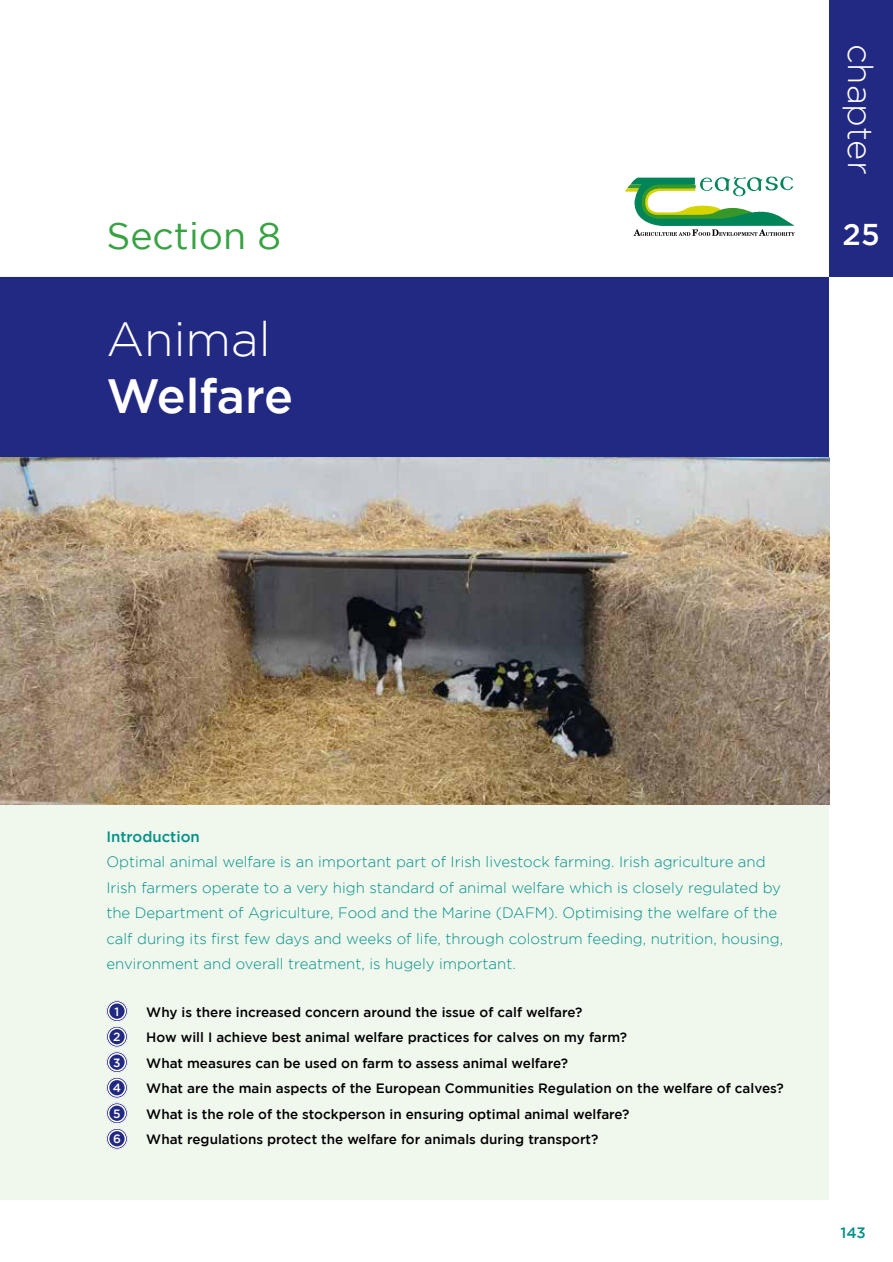
<style>
.page{position:relative;width:893px;height:1262px;background:#fff}
.page>*{position:absolute;margin:0;border:0;box-sizing:border-box;transform-origin:0 0}
.t1{font:500 48px "Gotham";letter-spacing:-.01em;color:#fff}
.t2{font:300 48px "Gotham";color:#fff}
.t3{font:37.5px "Gotham";color:#36a242}
.t4{font:300 34.5px "Gotham";color:#fff}
.t5{font:500 30px "Gotham";color:#fff}
.t6{font:300 15px/25.5px "Gotham";color:#009089}
.t7{font:500 15px "Gotham";color:#009089}
.t8{font:500 13.5px/25.5px "Gotham";color:#000}
.t9{font:500 12px/25.5px "Gotham";color:#fff}
</style>
<div class="page">
<div style="left:0;top:276px;width:829px;height:923px;background:#f0f7ed"></div>
<div style="left:0;top:276px;width:829px;height:183px;background:#222983"></div>
<div style="left:829px;top:0;width:64px;height:276px;background:#222983"></div>
<svg style="left:625px;top:176px;width:170px;height:60px"></svg>
<img style="left:0;top:457px;width:829px;height:347px">
<div style="left:108px;top:1027px;width:18px;height:18px;background:#222983;border-radius:50%"></div>
<div style="left:106px;top:1026px;width:22px;height:21px;border:3px solid #222983;border-radius:50%"></div>
<div style="left:106px;top:1026px;width:22px;height:21px;border:1px solid #fff;border-radius:50%"></div>
<div style="left:108px;top:1027px;width:18px;height:18px;border:2px solid #fff;border-radius:50%"></div>
<div style="left:108px;top:1053px;width:18px;height:18px;background:#222983;border-radius:50%"></div>
<div style="left:106px;top:1051px;width:22px;height:21px;border:3px solid #222983;border-radius:50%"></div>
<div style="left:106px;top:1051px;width:22px;height:21px;border:1px solid #fff;border-radius:50%"></div>
<div style="left:108px;top:1053px;width:18px;height:18px;border:2px solid #fff;border-radius:50%"></div>
<div style="left:108px;top:1078px;width:18px;height:18px;background:#222983;border-radius:50%"></div>
<div style="left:106px;top:1077px;width:22px;height:21px;border:3px solid #222983;border-radius:50%"></div>
<div style="left:106px;top:1077px;width:22px;height:21px;border:1px solid #fff;border-radius:50%"></div>
<div style="left:108px;top:1078px;width:18px;height:18px;border:2px solid #fff;border-radius:50%"></div>
<div style="left:108px;top:1104px;width:18px;height:18px;background:#222983;border-radius:50%"></div>
<div style="left:106px;top:1102px;width:22px;height:21px;border:3px solid #222983;border-radius:50%"></div>
<div style="left:106px;top:1102px;width:22px;height:21px;border:1px solid #fff;border-radius:50%"></div>
<div style="left:108px;top:1104px;width:18px;height:18px;border:2px solid #fff;border-radius:50%"></div>
<div style="left:108px;top:1129px;width:18px;height:18px;background:#222983;border-radius:50%"></div>
<div style="left:106px;top:1128px;width:22px;height:21px;border:3px solid #222983;border-radius:50%"></div>
<div style="left:106px;top:1128px;width:22px;height:21px;border:1px solid #fff;border-radius:50%"></div>
<div style="left:108px;top:1129px;width:18px;height:18px;border:2px solid #fff;border-radius:50%"></div>
<div style="left:108px;top:1002px;width:18px;height:18px;background:#222983;border-radius:50%"></div>
<div style="left:106px;top:1000px;width:22px;height:21px;border:3px solid #222983;border-radius:50%"></div>
<div style="left:106px;top:1000px;width:22px;height:21px;border:1px solid #fff;border-radius:50%"></div>
<div style="left:108px;top:1002px;width:18px;height:18px;border:2px solid #fff;border-radius:50%"></div>
<h3 class="t4" style="left:879px;top:44px;width:132px;rotate:90deg">chapter</h3>
<h2 class="t3" style="left:106px;top:214px;width:176px">Section 8</h2>
<h3 class="t5" style="left:843px;top:217px;width:39px">25</h3>
<h1 class="t2" style="left:106px;top:312px;width:166px">Animal</h1>
<h1 class="t1" style="left:106px;top:369px;width:188px">Welfare</h1>
<p class="t7" style="left:106px;top:828px;width:95px">Introduction</p>
<p class="t6" style="left:106px;top:849px;width:678px">Optimal animal welfare is an important part of Irish livestock farming. Irish agriculture and Irish farmers operate to a very high standard of animal welfare which is closely regulated by the Department of Agriculture, Food and the Marine (DAFM). Optimising the welfare of the calf during its first few days and weeks of life, through colostrum feeding, nutrition, housing, environment and overall treatment, is hugely important.</p>
<p class="t8" style="left:146px;top:998px;width:639px">Why is there increased concern around the issue of calf welfare?<br>How will I achieve best animal welfare practices for calves on my farm?<br>What measures can be used on farm to assess animal welfare?<br>What are the main aspects of the European Communities Regulation on the welfare of calves?<br>What is the role of the stockperson in ensuring optimal animal welfare?<br>What regulations protect the welfare for animals during transport?</p>
<p class="t9" style="left:113px;top:998px;width:10px">1<br>2<br>3<br>4<br>5<br>6</p>
<p class="t7" style="left:840px;top:1224px;width:27px">143</p>
</div>
